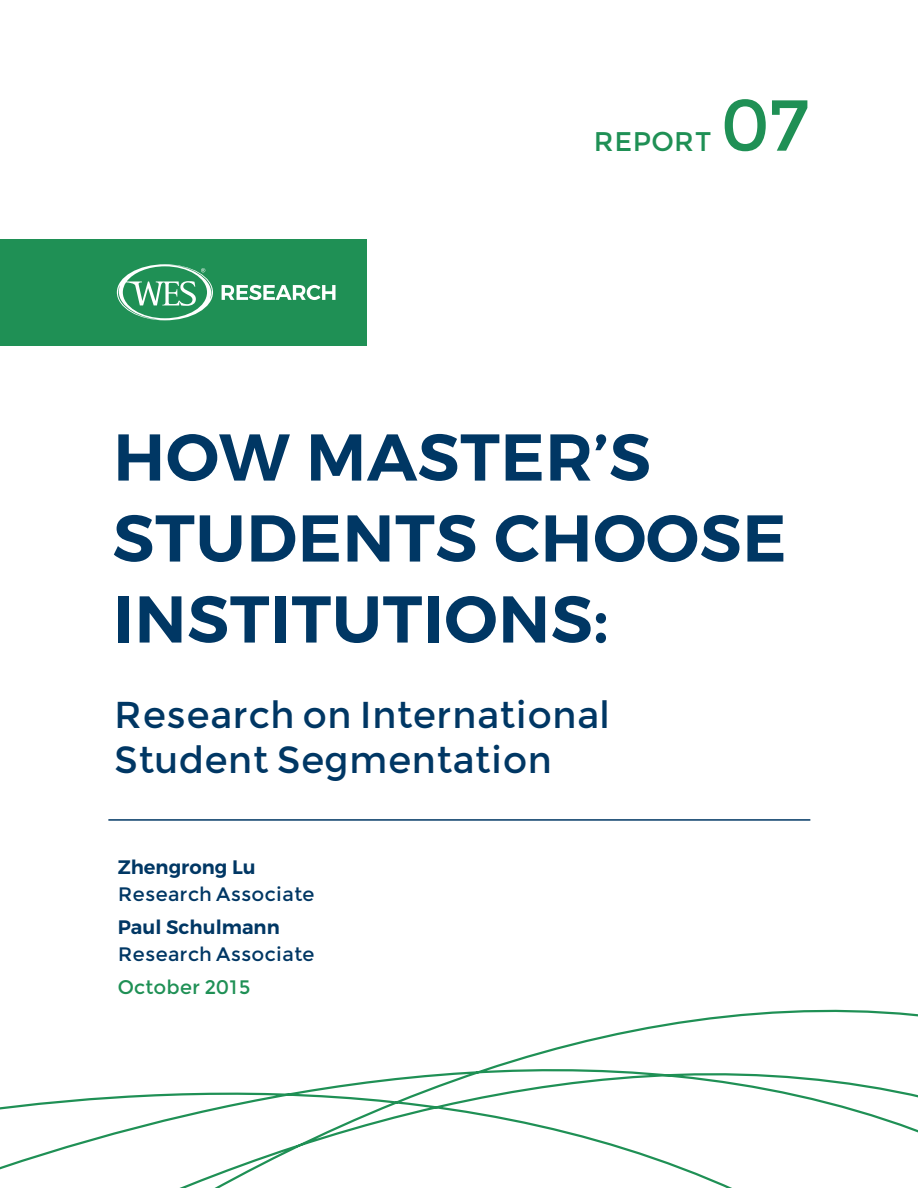
<style>
.page{position:relative;width:918px;height:1188px;background:#fff}
.page>*{position:absolute;margin:0;border:0;box-sizing:border-box;transform-origin:0 0}
.t1{font:72px "Montserrat";color:#1f9055}
.t2{font:600 66px/81px "Montserrat";letter-spacing:.01em;color:#003764}
.t3{font:37.5px/44.8px "Montserrat";color:#003764}
.t4{font:27px "Montserrat";color:#1f9055}
.t5{font:19.5px "Montserrat";color:#003764}
.t6{font:600 19.5px "Montserrat";color:#003764}
.t7{font:19.5px "Montserrat";color:#1f9055}
</style>
<div class="page">
<div style="left:0;top:239px;width:366px;height:106px;background:#1f9055"></div>
<hr style="left:108px;top:819px;width:702px;height:2px;background:#003764">
<svg style="left:0;top:1009px;width:918px;height:179px"></svg>
<svg style="left:117px;top:264px;width:96px;height:56px"></svg>
<svg style="left:222px;top:285px;width:114px;height:15px"></svg>
<p class="t4" style="left:593px;top:125px;width:120px">report</p>
<h1 class="t1" style="left:723px;top:81px;width:90px">07</h1>
<h2 class="t2" style="left:112px;top:417px;width:675px">HOW MASTER’S<br>STUDENTS CHOOSE<br>INSTITUTIONS:</h2>
<p class="t3" style="left:114px;top:692px;width:498px">Research on International<br>Student Segmentation</p>
<p class="t6" style="left:118px;top:855px;width:139px">ZHENGRONG LU</p>
<p class="t5" style="left:118px;top:882px;width:198px">Research Associate</p>
<p class="t6" style="left:118px;top:915px;width:164px">PAUL SCHULMANN</p>
<p class="t5" style="left:118px;top:942px;width:198px">Research Associate</p>
<p class="t7" style="left:118px;top:975px;width:135px">October 2015</p>
</div>
